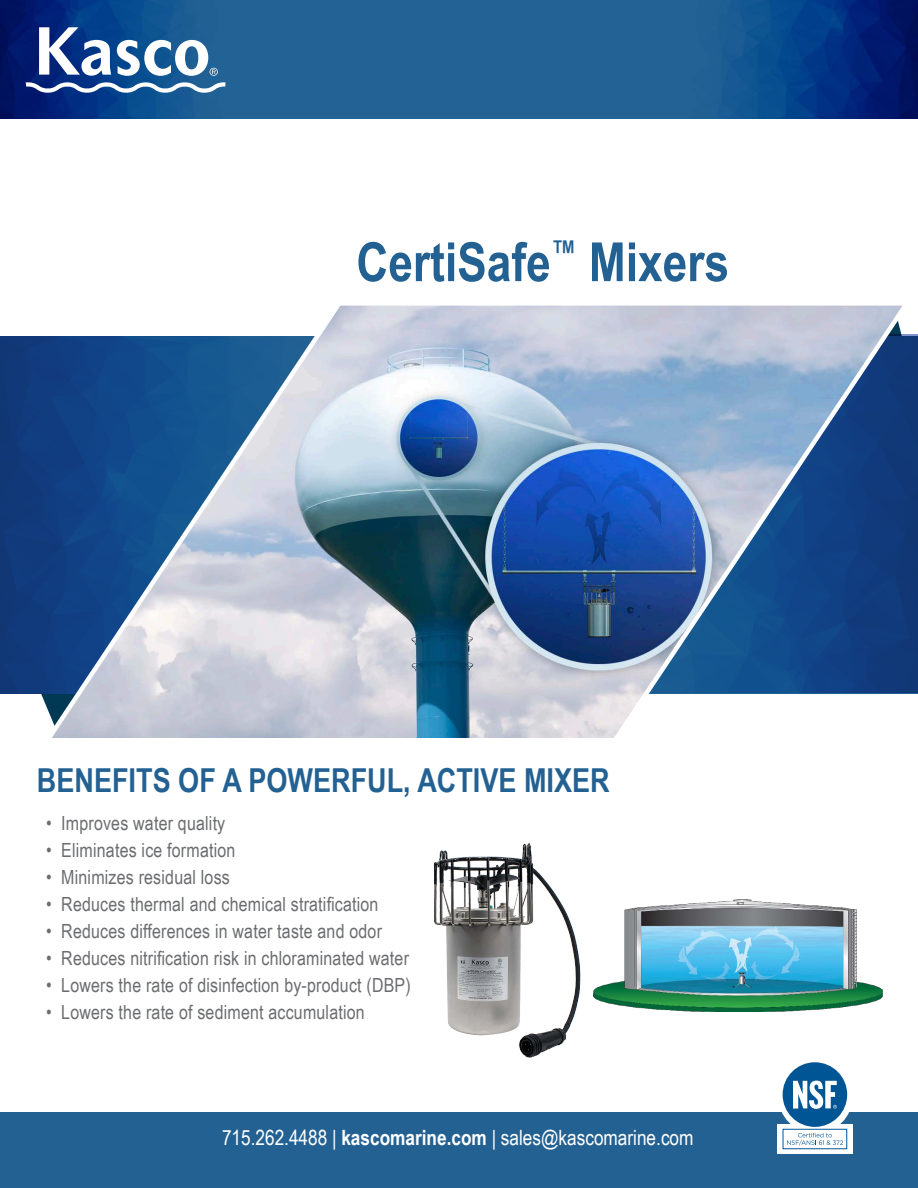
<style>
.page{position:relative;width:918px;height:1188px;background:#fff}
.page>*{position:absolute;margin:0;border:0;box-sizing:border-box;transform-origin:0 0}
.t1{font:700 54px "Arial Narrow";color:#236193}
.t2{font:700 33px "Arial Narrow";color:#236193}
.t3{font:21px "Arial Narrow";color:#fff}
.t4{font:19.5px "Arial Narrow";letter-spacing:.01em;color:#6c6d70}
.s1{font-weight:700}
</style>
<div class="page">
<img style="left:434px;top:842px;width:147px;height:216px">
<div style="left:0;top:1112px;width:918px;height:76px;background:#236193"></div>
<div style="left:0;top:336px;width:41px;height:358px;background:#11397a"></div>
<svg style="left:41px;top:305px;width:874px;height:433px;background:#7592b7"></svg>
<div style="left:778px;top:1059px;width:75px;height:75px;background:#fff;border-radius:50%"></div>
<svg style="left:777px;top:1124px;width:76px;height:29px"></svg>
<div style="left:783px;top:1062px;width:64px;height:65px;background:#005595;border-radius:50%"></div>
<svg style="left:793px;top:1081px;width:44px;height:28px"></svg>
<div style="left:783px;top:1129px;width:64px;height:20px;background:#fff;border:1px solid #005595"></div>
<svg style="left:787px;top:1133px;width:56px;height:13px"></svg>
<img style="left:0;top:0;width:918px;height:119px">
<svg style="left:26px;top:27px;width:200px;height:67px"></svg>
<img style="left:594px;top:900px;width:288px;height:111px">
<p class="t1" style="left:356px;top:221px;width:374px">CertiSafe<sup>™</sup> Mixers</p>
<p class="t2" style="left:37px;top:755px;width:574px">BENEFITS OF A POWERFUL, ACTIVE MIXER</p>
<p class="t4" style="left:46px;top:809px;width:181px">• Improves water quality</p>
<p class="t4" style="left:46px;top:836px;width:191px">• Eliminates ice formation</p>
<p class="t4" style="left:46px;top:863px;width:185px">• Minimizes residual loss</p>
<p class="t4" style="left:46px;top:890px;width:334px">• Reduces thermal and chemical stratification</p>
<p class="t4" style="left:46px;top:917px;width:337px">• Reduces differences in water taste and odor</p>
<p class="t4" style="left:46px;top:944px;width:364px">• Reduces nitrification risk in chloraminated water</p>
<p class="t4" style="left:46px;top:971px;width:366px">• Lowers the rate of disinfection by-product (DBP)</p>
<p class="t4" style="left:46px;top:998px;width:320px">• Lowers the rate of sediment accumulation</p>
<p class="t3" style="left:222px;top:1122px;width:473px">715.262.4488 | <span class="s1">kascomarine.com</span> | sales@kascomarine.com</p>
</div>
